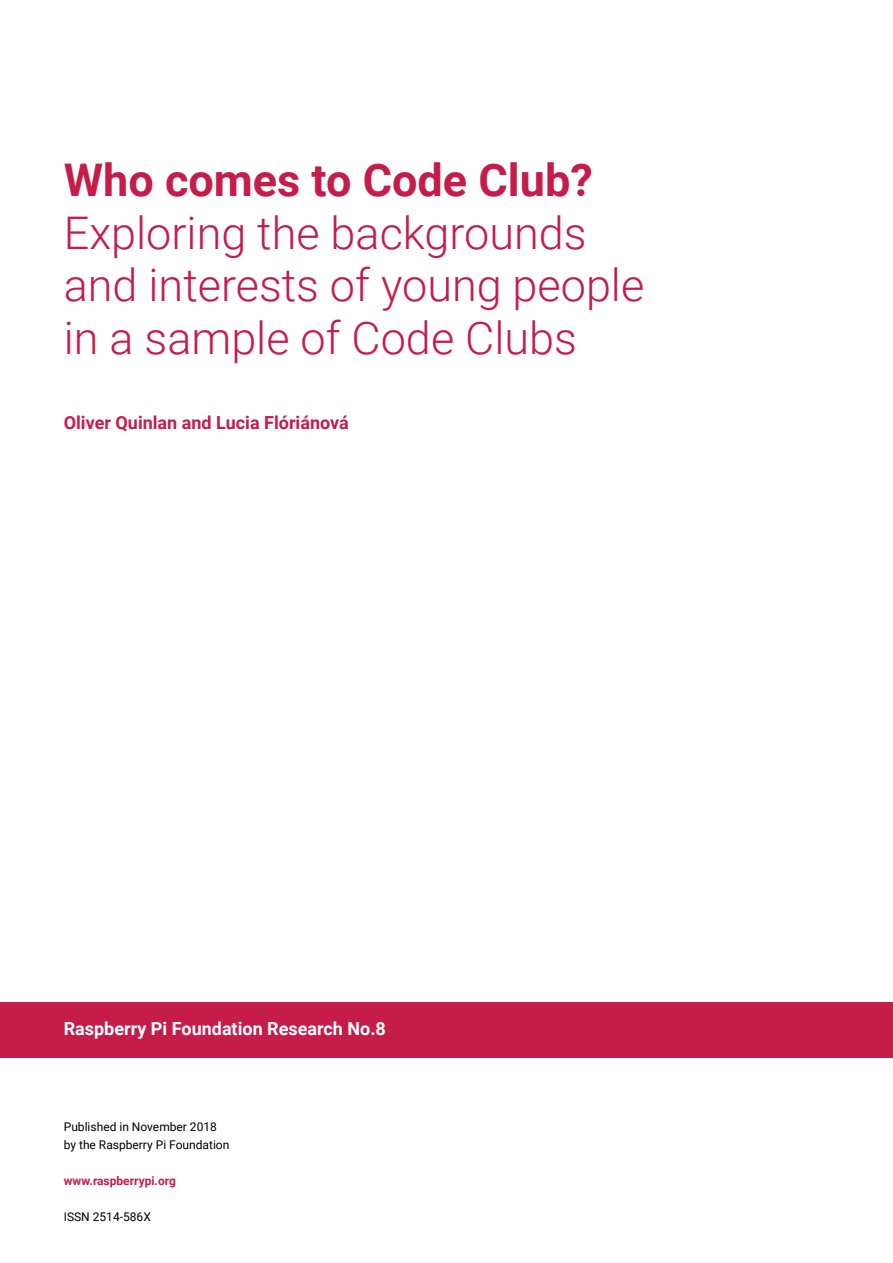
<style>
.page{position:relative;width:893px;height:1263px;background:#fff}
.page>*{position:absolute;margin:0;border:0;box-sizing:border-box;transform-origin:0 0}
.t1{font:300 45px/52.5px "Roboto";color:#c51c4a}
.t2{font:700 45px "Roboto";color:#c51c4a}
.t3{font:700 18px "Roboto";color:#fff}
.t4{font:700 18px "Roboto";color:#c51c4a}
.t5{font:12px/18px "Roboto";color:#000}
.t6{font:700 12px "Roboto";color:#c51c4a}
</style>
<div class="page">
<div style="left:0;top:1002px;width:893px;height:55px;background:#c51c4a"></div>
<p class="t2" style="left:64px;top:149px;width:530px">Who comes to Code Club?</p>
<p class="t1" style="left:64px;top:205px;width:582px">Exploring the backgrounds and interests of young people in a sample of Code Clubs</p>
<p class="t4" style="left:64px;top:410px;width:286px">Oliver Quinlan and Lucia Flóriánová</p>
<p class="t3" style="left:64px;top:1016px;width:324px">Raspberry Pi Foundation Research No.8</p>
<p class="t5" style="left:64px;top:1117px;width:167px">Published in November 2018 by the Raspberry Pi Foundation</p>
<p class="t6" style="left:64px;top:1172px;width:114px">www.raspberrypi.org</p>
<p class="t5" style="left:64px;top:1207px;width:89px">ISSN 2514-586X</p>
</div>
